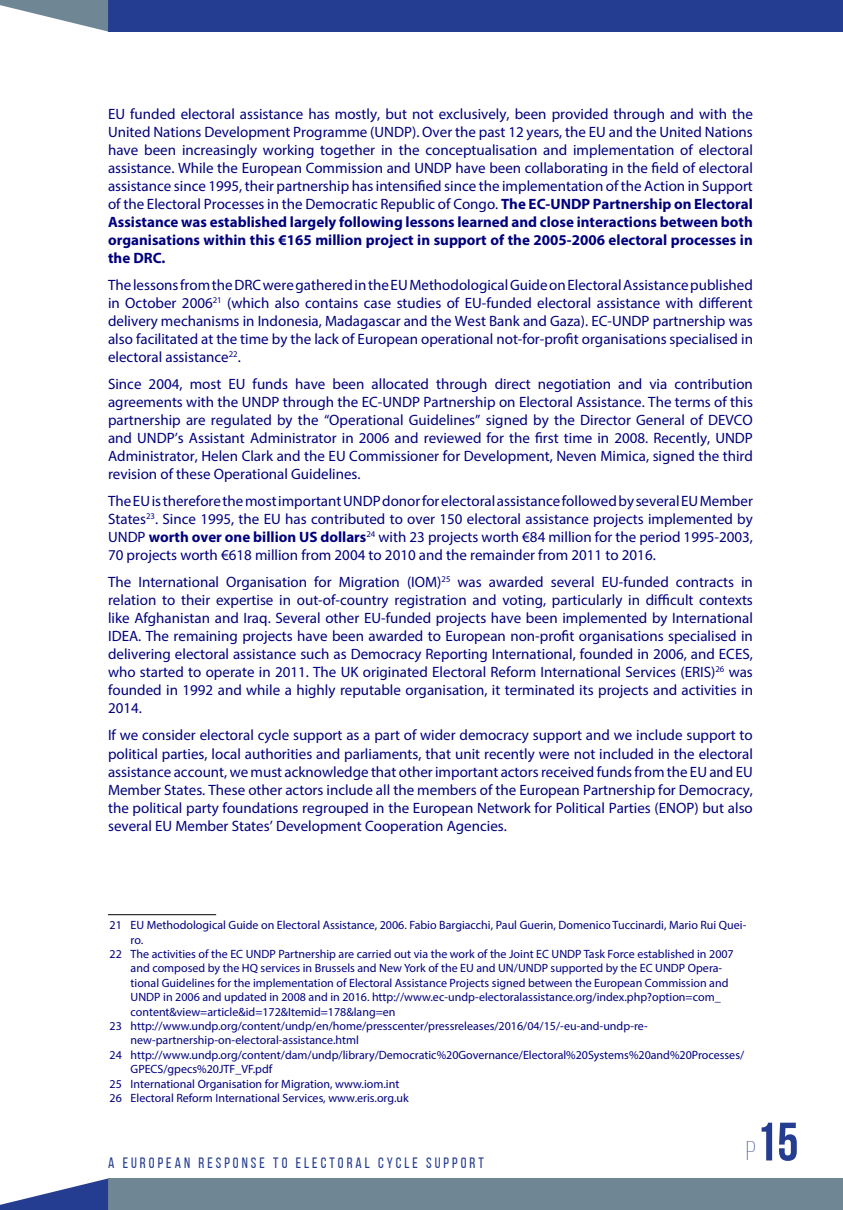
<style>
.page{position:relative;width:843px;height:1210px;background:#fff}
.page>*{position:absolute;margin:0;border:0;box-sizing:border-box;transform-origin:0 0}
.t1{font:700 54px "Bebas Neue";color:#253d90}
.t2{font:15px/18px "Myriad Pro";color:#00007d;text-align:justify}
.t3{font:15px "Bebas Neue";letter-spacing:.2em;color:#253d90}
.t4{font:12px "Myriad Pro";color:#00007d}
.s1{font-weight:700}
.s2{font-weight:300;font-size:27px}
</style>
<div class="page">
<div style="left:108px;top:0;width:734px;height:32px;background:#253d90"></div>
<div style="left:108px;top:1178px;width:734px;height:32px;background:#6f8695"></div>
<svg style="left:0;top:0;width:108px;height:31px"></svg>
<svg style="left:0;top:1178px;width:108px;height:32px"></svg>
<hr style="left:108px;top:914px;width:108px;height:1px;background:#000">
<p class="t2" style="left:108px;top:105px;width:646px">EU funded electoral assistance has mostly, but not exclusively, been provided through and with the United Nations Development Programme (UNDP). Over the past 12 years, the EU and the United Nations have been increasingly working together in the conceptualisation and implementation of electoral assistance. While the European Commission and UNDP have been collaborating in the field of electoral assistance since 1995, their partnership has intensified since the implementation of the Action in Support of the Electoral Processes in the Democratic Republic of Congo. <span class="s1">The EC-UNDP Partnership on Electoral Assistance was established largely following lessons learned and close interactions between both organisations within this €165 million project in support of the 2005-2006 electoral processes in the DRC.</span></p>
<p class="t2" style="left:108px;top:276px;width:646px">The lessons from the DRC were gathered in the EU Methodological Guide on Electoral Assistance published in October 2006<sup>21</sup> (which also contains case studies of EU-funded electoral assistance with different delivery mechanisms in Indonesia, Madagascar and the West Bank and Gaza). EC-UNDP partnership was also facilitated at the time by the lack of European operational not-for-profit organisations specialised in electoral assistance<sup>22</sup>.</p>
<p class="t2" style="left:108px;top:375px;width:646px">Since 2004, most EU funds have been allocated through direct negotiation and via contribution agreements with the UNDP through the EC-UNDP Partnership on Electoral Assistance. The terms of this partnership are regulated by the “Operational Guidelines” signed by the Director General of DEVCO and UNDP’s Assistant Administrator in 2006 and reviewed for the first time in 2008. Recently, UNDP Administrator, Helen Clark and the EU Commissioner for Development, Neven Mimica, signed the third revision of these Operational Guidelines.</p>
<p class="t2" style="left:108px;top:492px;width:646px">The EU is therefore the most important UNDP donor for electoral assistance followed by several EU Member States<sup>23</sup>. Since 1995, the EU has contributed to over 150 electoral assistance projects implemented by UNDP <span class="s1">worth over one billion US dollars</span><sup>24</sup> with 23 projects worth €84 million for the period 1995-2003, 70 projects worth €618 million from 2004 to 2010 and the remainder from 2011 to 2016.</p>
<p class="t2" style="left:108px;top:573px;width:646px">The International Organisation for Migration (IOM)<sup>25</sup> was awarded several EU-funded contracts in relation to their expertise in out-of-country registration and voting, particularly in difficult contexts like Afghanistan and Iraq. Several other EU-funded projects have been implemented by International IDEA. The remaining projects have been awarded to European non-profit organisations specialised in delivering electoral assistance such as Democracy Reporting International, founded in 2006, and ECES, who started to operate in 2011. The UK originated Electoral Reform International Services (ERIS)<sup>26</sup> was founded in 1992 and while a highly reputable organisation, it terminated its projects and activities in 2014.</p>
<p class="t2" style="left:108px;top:726px;width:646px">If we consider electoral cycle support as a part of wider democracy support and we include support to political parties, local authorities and parliaments, that unit recently were not included in the electoral assistance account, we must acknowledge that other important actors received funds from the EU and EU Member States. These other actors include all the members of the European Partnership for Democracy, the political party foundations regrouped in the European Network for Political Parties (ENOP) but also several EU Member States’ Development Cooperation Agencies.</p>
<p class="t4" style="left:110px;top:917px;width:638px">21 EU Methodological Guide on Electoral Assistance, 2006. Fabio Bargiacchi, Paul Guerin, Domenico Tuccinardi, Mario Rui Quei-</p>
<p class="t4" style="left:130px;top:932px;width:14px">ro.</p>
<p class="t4" style="left:110px;top:946px;width:625px">22 The activities of the EC UNDP Partnership are carried out via the work of the Joint EC UNDP Task Force established in 2007</p>
<p class="t4" style="left:130px;top:961px;width:593px">and composed by the HQ services in Brussels and New York of the EU and UN/UNDP supported by the EC UNDP Opera-</p>
<p class="t4" style="left:130px;top:975px;width:599px">tional Guidelines for the implementation of Electoral Assistance Projects signed between the European Commission and</p>
<p class="t4" style="left:130px;top:989px;width:591px">UNDP in 2006 and updated in 2008 and in 2016. http://www.ec-undp-electoralassistance.org/index.php?option=com_</p>
<p class="t4" style="left:130px;top:1004px;width:266px">content&amp;view=article&amp;id=172&amp;Itemid=178&amp;lang=en</p>
<p class="t4" style="left:110px;top:1018px;width:539px">23 http://www.undp.org/content/undp/en/home/presscenter/pressreleases/2016/04/15/-eu-and-undp-re-</p>
<p class="t4" style="left:130px;top:1033px;width:230px">new-partnership-on-electoral-assistance.html</p>
<p class="t4" style="left:110px;top:1047px;width:636px">24 http://www.undp.org/content/dam/undp/library/Democratic%20Governance/Electoral%20Systems%20and%20Processes/</p>
<p class="t4" style="left:130px;top:1061px;width:143px">GPECS/gpecs%20JTF_VF.pdf</p>
<p class="t4" style="left:110px;top:1076px;width:291px">25 International Organisation for Migration, www.iom.int</p>
<p class="t4" style="left:110px;top:1090px;width:300px">26 Electoral Reform International Services, www.eris.org.uk</p>
<p class="t3" style="left:108px;top:1155px;width:377px">A EUROPEAN RESPONSE TO ELECTORAL CYCLE SUPPORT</p>
<h1 class="t1" style="left:746px;top:1112px;width:54px"><span class="s2">p</span>15</h1>
</div>
